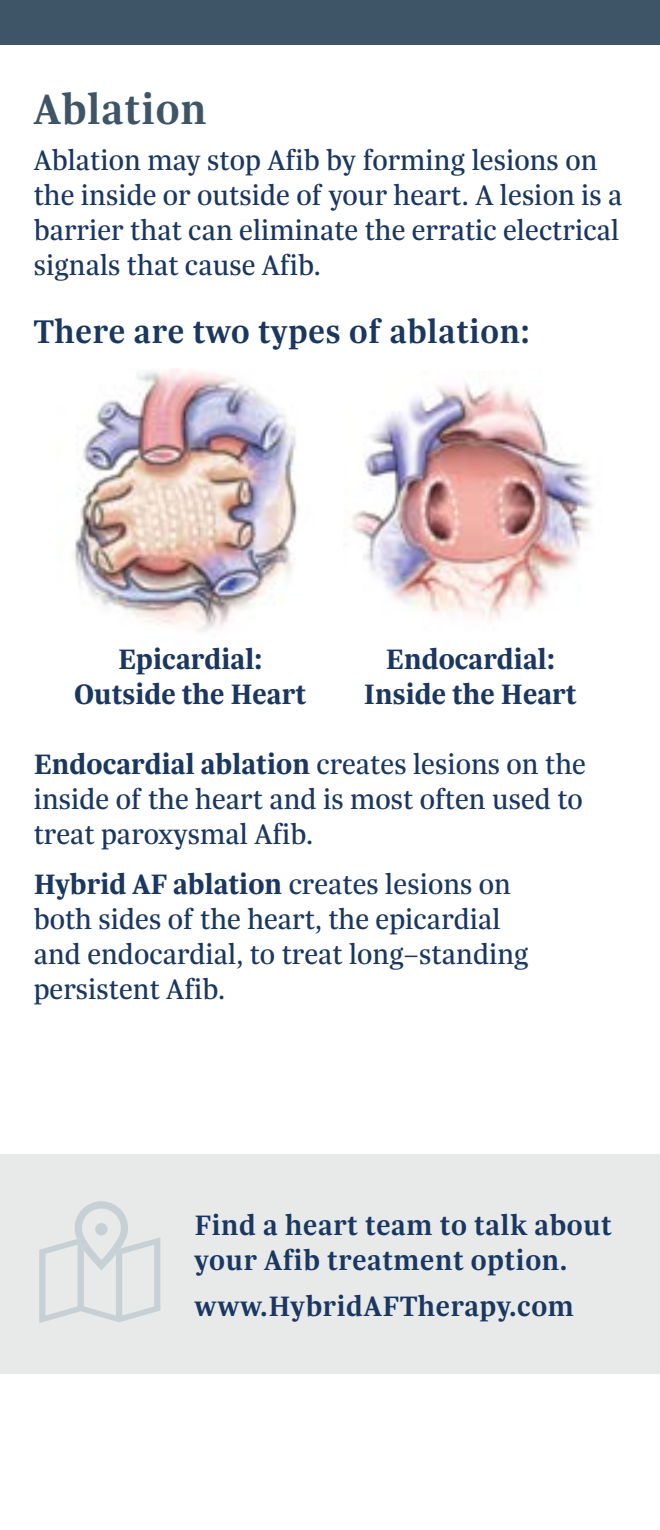
<style>
.page{position:relative;width:660px;height:1530px;background:#fff}
.page>*{position:absolute;margin:0;border:0;box-sizing:border-box;transform-origin:0 0}
.t1{font:600 45px "Trola";letter-spacing:.02em;color:#3d5567}
.t2{font:600 35px "Trola";letter-spacing:.02em;color:#1a3762}
.t3{font:30px/35px "Trola";color:#1a3762}
.t4{font:600 30px/35px "Trola";letter-spacing:.02em;color:#1a3762}
.t5{font:700 30px/35px "Trola";color:#1a3762;text-align:center}
.s1{font-weight:700}
</style>
<div class="page">
<div style="left:0;top:1155px;width:660px;height:219px;background:#e8eaea"></div>
<svg style="left:39px;top:1201px;width:121px;height:122px"></svg>
<div style="left:0;top:0;width:660px;height:45px;background:#3d5567"></div>
<img style="left:72px;top:368px;width:226px;height:264px">
<img style="left:350px;top:383px;width:243px;height:237px">
<h1 class="t1" style="left:34px;top:79px;width:174px">Ablation</h1>
<p class="t3" style="left:34px;top:142px;width:590px">Ablation may stop Afib by forming lesions on the inside or outside of your heart. A lesion is a barrier that can eliminate the erratic electrical signals that cause Afib.</p>
<p class="t2" style="left:34px;top:308px;width:497px">There are two types of ablation:</p>
<p class="t5" style="left:74px;top:641px;width:234px">Epicardial:<br>Outside the Heart</p>
<p class="t5" style="left:364px;top:641px;width:214px">Endocardial:<br>Inside the Heart</p>
<p class="t3" style="left:34px;top:746px;width:554px;text-align:justify"><span class="s1">Endocardial ablation</span> creates lesions on the inside of the heart and is most often used to treat paroxysmal Afib.</p>
<p class="t3" style="left:34px;top:866px;width:497px"><span class="s1">Hybrid AF ablation</span> creates lesions on both sides of the heart, the epicardial and endocardial, to treat long–standing persistent Afib.</p>
<p class="t4" style="left:195px;top:1207px;width:419px">Find a heart team to talk about your Afib treatment option.</p>
<p class="t4" style="left:195px;top:1288px;width:381px">www.HybridAFTherapy.com</p>
</div>
